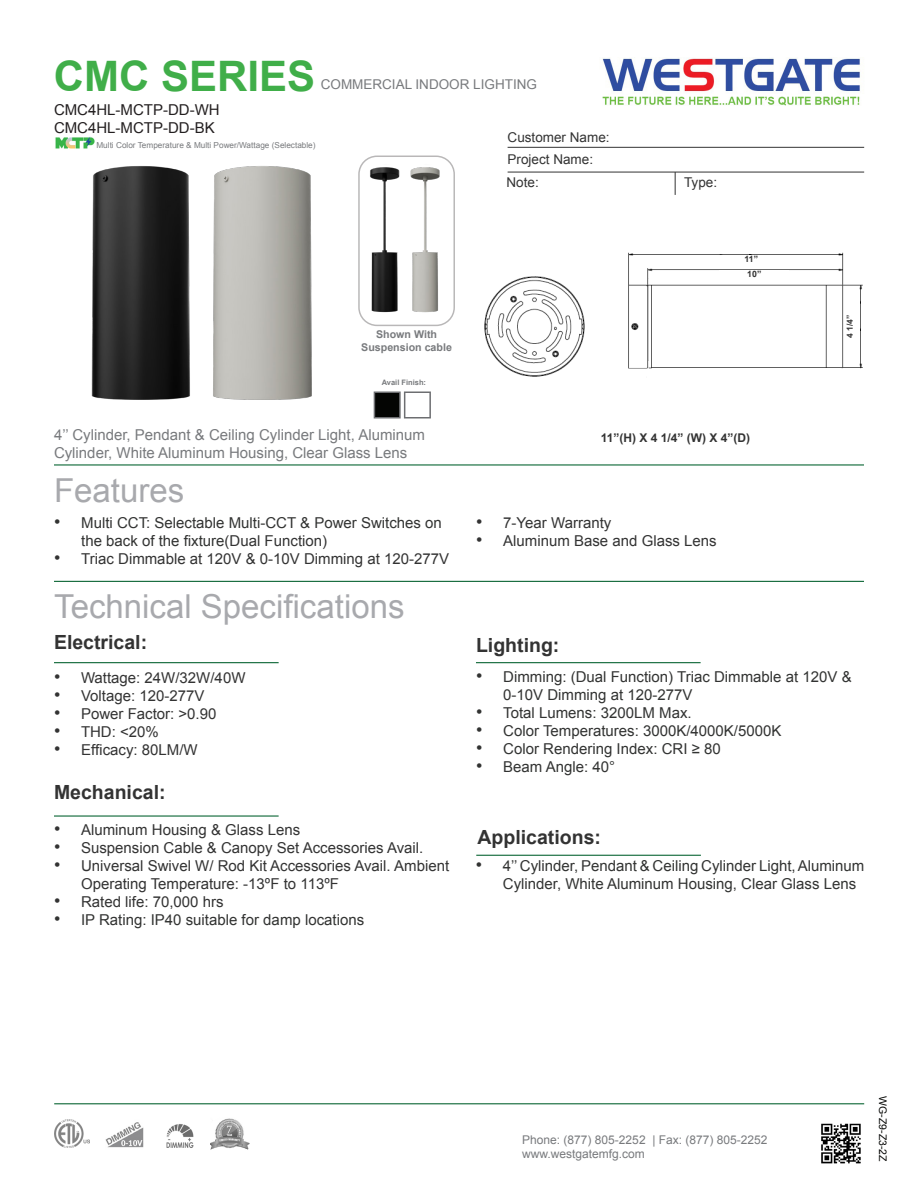
<style>
.page{position:relative;width:918px;height:1188px;background:#fff}
.page>*{position:absolute;margin:0;border:0;box-sizing:border-box;transform-origin:0 0}
.t1{font:700 42px "Arial";color:#40ae49}
.t2{font:33px "Arial";color:#a8a9ad}
.t3{font:700 19.5px "Arial";color:#333}
.t4{font:15px/18px "Arial";color:#323332}
.t5{font:15px/18px "Arial";color:#333}
.t6{font:15px/18px "Arial";color:#787a7d}
.t7{font:15px "Arial";color:#231f20}
.t8{font:13.5px "Arial";color:#333}
.t9{font:13.5px "Arial";color:#787a7d}
.t10{font:12px "Arial";color:#787a7d}
.t11{font:700 12px "Arial";color:#333}
.t12{font:700 10.65px "Arial";color:#787a7d}
.t13{font:10.5px "Arial";color:#040503}
.t14{font:700 8.7px "Arial";color:#333}
.t15{font:700 8.4px "Arial";color:#333}
.t16{font:8.25px "Arial";color:#787a7d}
.t17{font:700 7.5px "Arial";color:#787a7d}
.s1{font-size:18px}
.s2{color:#333}
</style>
<div class="page">
<hr style="left:54px;top:464px;width:810px;height:2px;background:#0d6736">
<hr style="left:508px;top:147px;width:356px;height:1px;background:#333">
<svg style="left:675px;top:173px;width:1px;height:22px"></svg>
<hr style="left:508px;top:172px;width:356px;height:1px;background:#333">
<hr style="left:54px;top:581px;width:810px;height:1px;background:#0d6736">
<hr style="left:54px;top:662px;width:225px;height:1px;background:#0d6736">
<hr style="left:476px;top:662px;width:225px;height:1px;background:#0d6736">
<hr style="left:54px;top:815px;width:225px;height:2px;background:#0d6736">
<img style="left:602px;top:58px;width:258px;height:48px">
<hr style="left:54px;top:1103px;width:810px;height:1px;background:#0d6736">
<img style="left:821px;top:1123px;width:40px;height:41px">
<hr style="left:476px;top:855px;width:225px;height:1px;background:#0d6736">
<img style="left:213px;top:166px;width:99px;height:234px">
<img style="left:91px;top:166px;width:99px;height:234px">
<img style="left:484px;top:252px;width:379px;height:125px">
<div style="left:847px;top:294px;width:13px;height:65px;background:#fff"></div>
<div style="left:712px;top:255px;width:79px;height:13px;background:#fff"></div>
<div style="left:720px;top:271px;width:69px;height:12px;background:#fff"></div>
<div style="left:596px;top:288px;width:15px;height:69px;background:#fff"></div>
<div style="left:374px;top:392px;width:27px;height:26px;background:#040503;border:2px solid #6d6e71"></div>
<div style="left:404px;top:392px;width:27px;height:26px;background:#fff;border:2px solid #6d6e71"></div>
<img style="left:55px;top:137px;width:40px;height:12px">
<img style="left:105px;top:1122px;width:39px;height:26px">
<img style="left:166px;top:1124px;width:28px;height:24px">
<img style="left:55px;top:1119px;width:35px;height:29px">
<img style="left:211px;top:1118px;width:39px;height:32px">
<img style="left:361px;top:160px;width:38px;height:159px">
<img style="left:399px;top:160px;width:56px;height:159px">
<div style="left:358px;top:156px;width:97px;height:170px;border:2px solid #231f20;border-radius:18px"></div>
<p class="t1" style="left:54px;top:48px;width:263px">CMC SERIES</p>
<p class="t9" style="left:321px;top:75px;width:218px">COMMERCIAL INDOOR LIGHTING</p>
<p class="t7" style="left:54px;top:100px;width:167px">CMC4HL-MCTP-DD-WH</p>
<p class="t7" style="left:54px;top:118px;width:162px">CMC4HL-MCTP-DD-BK</p>
<p class="t16" style="left:96px;top:140px;width:221px">Multi Color Temperature &amp; Multi Power/Wattage (Selectable)</p>
<p class="t8" style="left:508px;top:128px;width:104px">Customer Name:</p>
<p class="t8" style="left:508px;top:150px;width:87px">Project Name:</p>
<p class="t8" style="left:507px;top:173px;width:34px">Note:</p>
<p class="t8" style="left:684px;top:173px;width:35px">Type:</p>
<p class="t12" style="left:376px;top:327px;width:62px">Shown With</p>
<p class="t12" style="left:361px;top:340px;width:92px">Suspension cable</p>
<p class="t17" style="left:382px;top:378px;width:46px">Avail Finish:</p>
<p class="t6" style="left:54px;top:426px;width:373px">4’’ Cylinder, Pendant &amp; Ceiling Cylinder Light, Aluminum<br>Cylinder, White Aluminum Housing, Clear Glass Lens</p>
<p class="t2" style="left:54px;top:469px;width:132px">Features</p>
<p class="t4" style="left:81px;top:514px;width:362px;text-indent:-27px"><span class="s1">•</span> Multi CCT: Selectable Multi-CCT &amp; Power Switches on the back of the fixture<span class="s2">(Dual Function)</span></p>
<p class="t5" style="left:54px;top:550px;width:396px"><span class="s1">•</span> Triac Dimmable at 120V &amp; 0-10V Dimming at 120-277V</p>
<p class="t2" style="left:54px;top:585px;width:352px">Technical Specifications</p>
<p class="t3" style="left:54px;top:629px;width:95px">Electrical:</p>
<p class="t5" style="left:54px;top:669px;width:193px"><span class="s1">•</span> Wattage: 24W/32W/40W</p>
<p class="t5" style="left:54px;top:687px;width:152px"><span class="s1">•</span> Voltage: 120-277V</p>
<p class="t5" style="left:54px;top:705px;width:164px"><span class="s1">•</span> Power Factor: &gt;0.90</p>
<p class="t5" style="left:54px;top:723px;width:106px"><span class="s1">•</span> THD: &lt;20%</p>
<p class="t5" style="left:54px;top:741px;width:145px"><span class="s1">•</span> Efficacy: 80LM/W</p>
<p class="t3" style="left:54px;top:780px;width:113px">Mechanical:</p>
<p class="t5" style="left:54px;top:821px;width:248px"><span class="s1">•</span> Aluminum Housing &amp; Glass Lens</p>
<p class="t5" style="left:54px;top:839px;width:371px"><span class="s1">•</span> Suspension Cable &amp; Canopy Set Accessories Avail.</p>
<p class="t5" style="left:81px;top:857px;width:370px;text-indent:-27px"><span class="s1">•</span> Universal Swivel W/ Rod Kit Accessories Avail. Ambient<br>Operating Temperature: -13ºF to 113ºF</p>
<p class="t5" style="left:54px;top:893px;width:171px"><span class="s1">•</span> Rated life: 70,000 hrs</p>
<p class="t4" style="left:54px;top:911px;width:312px"><span class="s1">•</span> IP Rating: IP40 suitable for damp locations</p>
<p class="t14" style="left:745px;top:253px;width:15px">11”</p>
<p class="t14" style="left:747px;top:268px;width:16px">10”</p>
<p class="t11" style="left:601px;top:429px;width:151px">11”(H) X 4 1/4” (W) X 4”(D)</p>
<p class="t5" style="left:476px;top:514px;width:137px"><span class="s1">•</span> 7-Year Warranty</p>
<p class="t5" style="left:476px;top:532px;width:242px"><span class="s1">•</span> Aluminum Base and Glass Lens</p>
<p class="t3" style="left:476px;top:632px;width:85px">Lighting:</p>
<p class="t15" style="left:844px;top:338px;width:25px;rotate:-90deg">4 1/4”</p>
<p class="t4" style="left:503px;top:668px;width:350px;text-indent:-27px"><span class="s1">•</span> Dimming: (Dual Function) Triac Dimmable at 120V &amp;<br>0-10V Dimming at 120-277V</p>
<p class="t4" style="left:476px;top:704px;width:217px"><span class="s1">•</span> Total Lumens: 3200LM Max.</p>
<p class="t4" style="left:476px;top:722px;width:307px"><span class="s1">•</span> Color Temperatures: 3000K/4000K/5000K</p>
<p class="t4" style="left:476px;top:740px;width:246px"><span class="s1">•</span> Color Rendering Index: CRI ≥ 80</p>
<p class="t4" style="left:476px;top:758px;width:140px"><span class="s1">•</span> Beam Angle: 40°</p>
<p class="t3" style="left:478px;top:824px;width:125px">Applications:</p>
<p class="t4" style="left:503px;top:857px;width:363px;text-indent:-27px"><span class="s1">•</span> 4’’ Cylinder, Pendant &amp; Ceiling Cylinder Light, Aluminum<br>Cylinder, White Aluminum Housing, Clear Glass Lens</p>
<p class="t10" style="left:522px;top:1132px;width:247px">Phone: (877) 805-2252 | Fax: (877) 805-2252</p>
<p class="t10" style="left:522px;top:1146px;width:124px">www.westgatemfg.com</p>
<p class="t13" style="left:890px;top:1096px;width:67px;rotate:90deg">WG-Z9-Z3-2Z</p>
</div>
